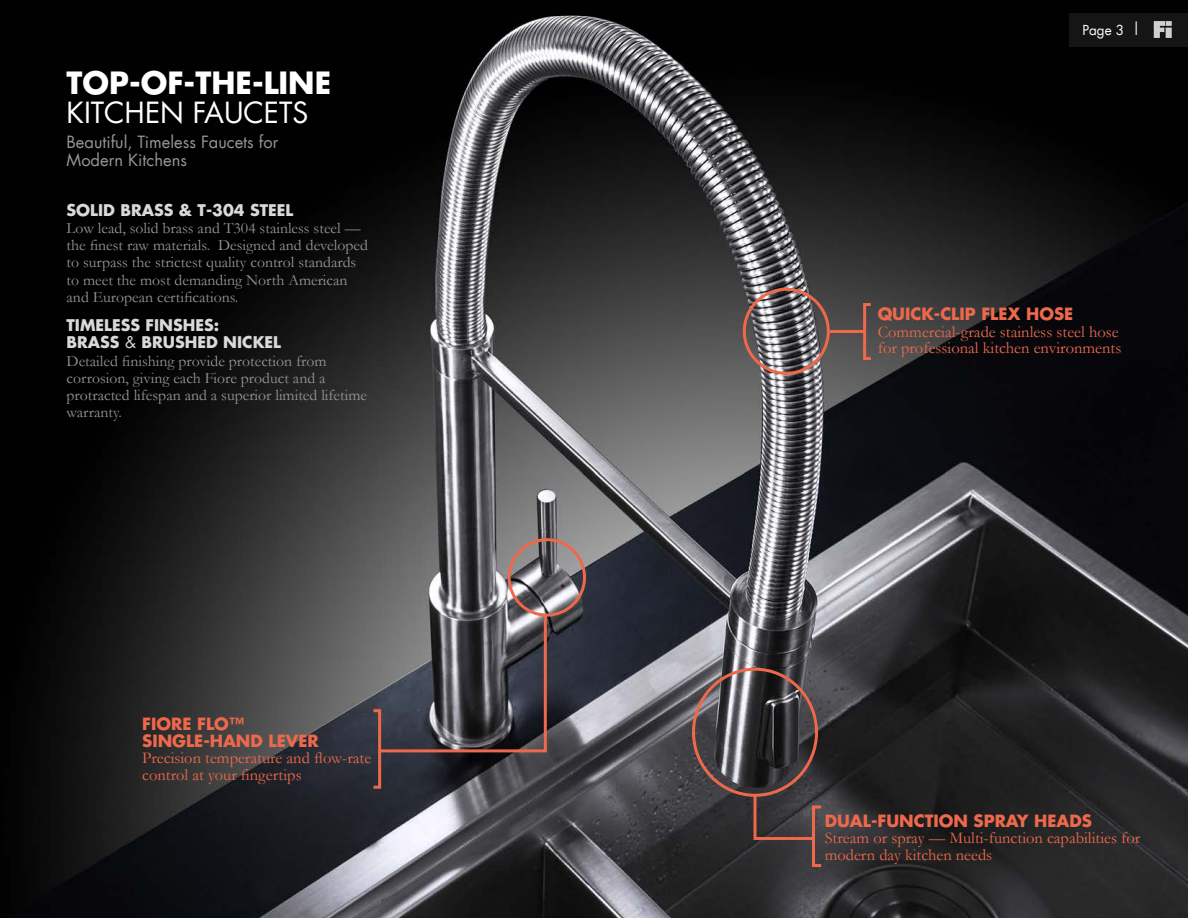
<style>
.page{position:relative;width:1188px;height:918px;background:#fff}
.page>*{position:absolute;margin:0;border:0;box-sizing:border-box;transform-origin:0 0}
.Futura_Headings{font:700 30px "Futura LT";color:#fff}
.Futura_SubHeadings{font:28.5px "Futura LT";color:#fff}
.Callout{font:16.5px/16.5px "Garamond";color:#ee694c}
.Subheading{font:16.5px/18px "Futura LT";color:#939598}
.Body{font:15.75px/17.2px "Garamond";color:#939598}
.t1{font:13.5px "Futura LT";color:#fff}
.s1{font-family:"Futura LT";font-weight:700;color:#d8d9da}
.s2{font-family:"Futura LT";color:#d8d9da}
.s3{font-family:"Futura LT";font-weight:700}
</style>
<div class="page">
<img style="left:0;top:0;width:1188px;height:918px">
<div style="left:743px;top:288px;width:87px;height:87px;border:3px solid #ee694c;border-radius:50%"></div>
<div style="left:508px;top:538px;width:78px;height:79px;border:3px solid #ee694c;border-radius:50%"></div>
<div style="left:692px;top:668px;width:126px;height:129px;border:3px solid #ee694c;border-radius:50%"></div>
<svg style="left:377px;top:614px;width:171px;height:140px;background:#555156"></svg>
<svg style="left:752px;top:792px;width:65px;height:49px;background:#4e3e3e"></svg>
<div style="left:863px;top:303px;width:9px;height:57px;border:3px solid #ee694c"></div>
<div style="left:372px;top:709px;width:9px;height:80px;border:3px solid #ee694c"></div>
<div style="left:812px;top:806px;width:11px;height:61px;border:3px solid #ee694c"></div>
<hr style="left:830px;top:330px;width:34px;height:3px;background:#ee694c">
<div style="left:1069px;top:13px;width:119px;height:33px;background:#151515"></div>
<svg style="left:1154px;top:21px;width:18px;height:17px"></svg>
<p class="Futura_Headings" style="left:67px;top:63px;width:266px">TOP-OF-THE-LINE</p>
<p class="Futura_SubHeadings" style="left:67px;top:94px;width:243px">KITCHEN FAUCETS</p>
<p class="Subheading" style="left:67px;top:133px;width:213px">Beautiful, Timeless Faucets for<br>Modern Kitchens</p>
<p class="Body" style="left:67px;top:202px;width:303px"><span class="s1">SOLID BRASS &amp; T-304 STEEL<br></span>Low lead, solid brass and T304 stainless steel — the finest raw materials. Designed and developed to surpass the strictest quality control standards to meet the most demanding North American and European certifications.</p>
<p class="Body" style="left:67px;top:317px;width:302px"><span class="s1">TIMELESS FINSHES:<br>BRASS</span> <span class="s2">&amp;</span> <span class="s1">BRUSHED NICKEL<br></span>Detailed finishing provide protection from corrosion, giving each Fiore product and a protracted lifespan and a superior limited lifetime warranty.</p>
<p class="Callout" style="left:142px;top:716px;width:231px"><span class="s3">FIORE FLO™<br>SINGLE-HAND LEVER<br></span>Precision temperature and flow-rate control at your fingertips</p>
<p class="t1" style="left:1082px;top:22px;width:59px">Page 3 |</p>
<p class="Callout" style="left:878px;top:307px;width:245px"><span class="s3">QUICK-CLIP FLEX HOSE<br></span>Commercial-grade stainless steel hose for professional kitchen environments</p>
<p class="Callout" style="left:825px;top:813px;width:317px"><span class="s3">DUAL-FUNCTION SPRAY HEADS<br></span>Stream or spray — Multi-function capabilities for modern day kitchen needs</p>
</div>
